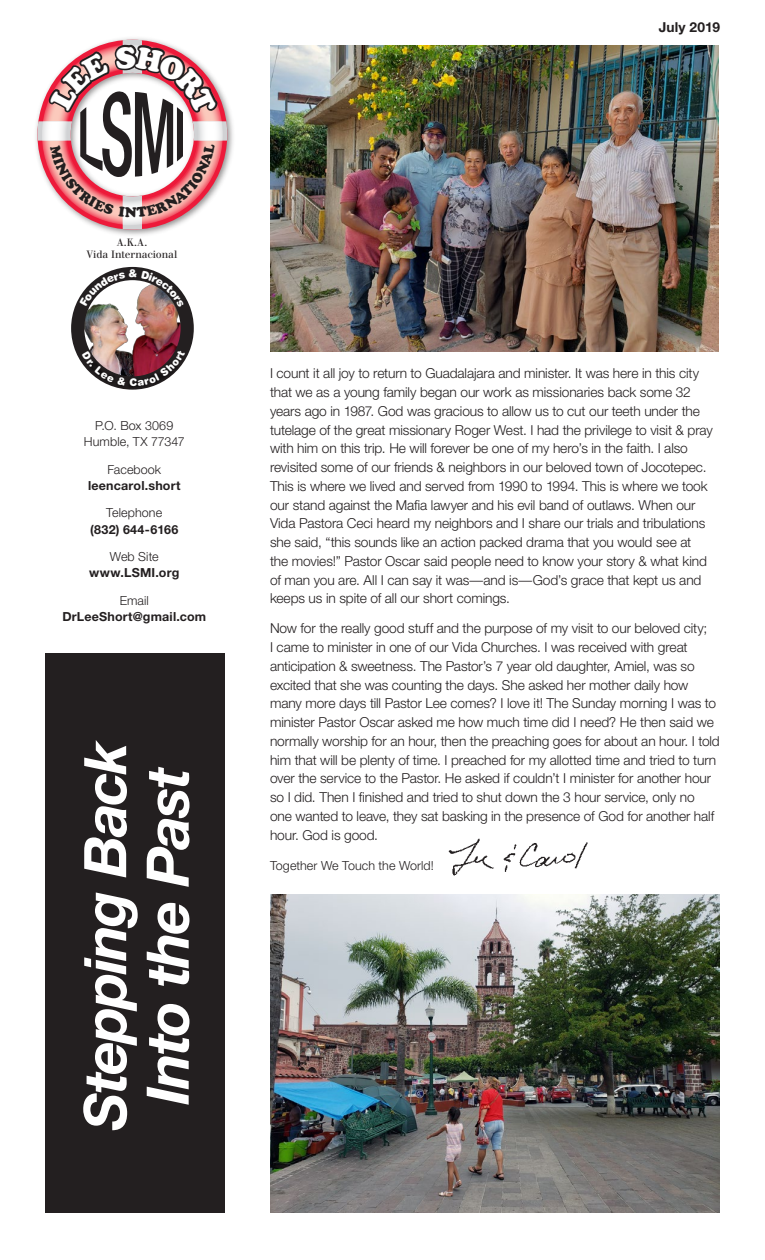
<style>
.page{position:relative;width:765px;height:1260px;background:#fff}
.page>*{position:absolute;margin:0;border:0;box-sizing:border-box;transform-origin:0 0}
.t1{font:italic 700 58.75px "Helvetica Neue";letter-spacing:-.04em;color:#fff}
.Text{font:300 13.75px/18.8px "Helvetica Neue";letter-spacing:-.01em;color:#231f20}
.t2{font:700 13.75px "Helvetica Neue";letter-spacing:.01em;color:#231f20}
.Text-2{font:300 12.5px "Helvetica Neue";letter-spacing:.005em;color:#231f20}
.t3{font:700 12.5px/16.2px "Helvetica Neue";letter-spacing:.015em;color:#231f20;text-align:center}
.t4{font:10.5px/12.5px "Walbaum";letter-spacing:-.005em;color:#231f20;text-align:center}
.s1{font-weight:300}
</style>
<div class="page">
<div style="left:45px;top:654px;width:180px;height:559px;background:#231f20"></div>
<img style="left:72px;top:268px;width:122px;height:122px">
<img style="left:36px;top:38px;width:197px;height:197px">
<img style="left:271px;top:895px;width:448px;height:317px">
<img style="left:270px;top:45px;width:449px;height:306px">
<img style="left:448px;top:838px;width:140px;height:38px">
<svg style="left:82px;top:350px;width:103px;height:36px"></svg>
<svg style="left:37px;top:40px;width:190px;height:190px"></svg>
<svg style="left:80px;top:270px;width:104px;height:37px"></svg>
<p class="t2" style="left:659px;top:19px;width:63px">July 2019</p>
<p class="t4" style="left:87px;top:236px;width:92px">A.K.A.<br>Vida Internacional</p>
<p class="Text-2" style="left:95px;top:418px;width:79px">P.O. Box 3069</p>
<p class="Text-2" style="left:84px;top:434px;width:102px">Humble, TX 77347</p>
<p class="t3" style="left:88px;top:461px;width:94px"><span class="s1">Facebook </span>leencarol.short</p>
<p class="Text-2" style="left:106px;top:505px;width:57px">Telephone</p>
<p class="t3" style="left:90px;top:521px;width:89px">(832) 644-6166</p>
<p class="Text-2" style="left:110px;top:549px;width:50px">Web Site</p>
<p class="t3" style="left:89px;top:565px;width:92px">www.LSMI.org</p>
<p class="Text-2" style="left:120px;top:593px;width:31px">Email</p>
<p class="t3" style="left:62px;top:608px;width:145px">DrLeeShort@gmail.com</p>
<p class="t1" style="left:69px;top:1131px;width:393px;rotate:-90deg">Stepping Back</p>
<p class="t1" style="left:131px;top:1105px;width:339px;rotate:-90deg">Into the Past</p>
<p class="Text" style="left:270px;top:364px;width:444px">I count it all joy to return to Guadalajara and minister. It was here in this city that we as a young family began our work as missionaries back some 32 years ago in 1987. God was gracious to allow us to cut our teeth under the tutelage of the great missionary Roger West. I had the privilege to visit &amp; pray with him on this trip. He will forever be one of my hero’s in the faith. I also revisited some of our friends &amp; neighbors in our beloved town of Jocotepec.<br>This is where we lived and served from 1990 to 1994. This is where we took our stand against the Mafia lawyer and his evil band of outlaws. When our Vida Pastora Ceci heard my neighbors and I share our trials and tribulations she said, “this sounds like an action packed drama that you would see at the movies!” Pastor Oscar said people need to know your story &amp; what kind of man you are. All I can say it was—and is—God’s grace that kept us and keeps us in spite of all our short comings.</p>
<p class="Text" style="left:270px;top:619px;width:451px">Now for the really good stuff and the purpose of my visit to our beloved city;<br>I came to minister in one of our Vida Churches. I was received with great anticipation &amp; sweetness. The Pastor’s 7 year old daughter, Amiel, was so excited that she was counting the days. She asked her mother daily how many more days till Pastor Lee comes? I love it! The Sunday morning I was to minister Pastor Oscar asked me how much time did I need? He then said we normally worship for an hour, then the preaching goes for about an hour. I told him that will be plenty of time. I preached for my allotted time and tried to turn over the service to the Pastor. He asked if couldn’t I minister for another hour so I did. Then I finished and tried to shut down the 3 hour service, only no one wanted to leave, they sat basking in the presence of God for another half hour. God is good.</p>
<p class="Text-2" style="left:270px;top:858px;width:165px">Together We Touch the World!</p>
</div>
